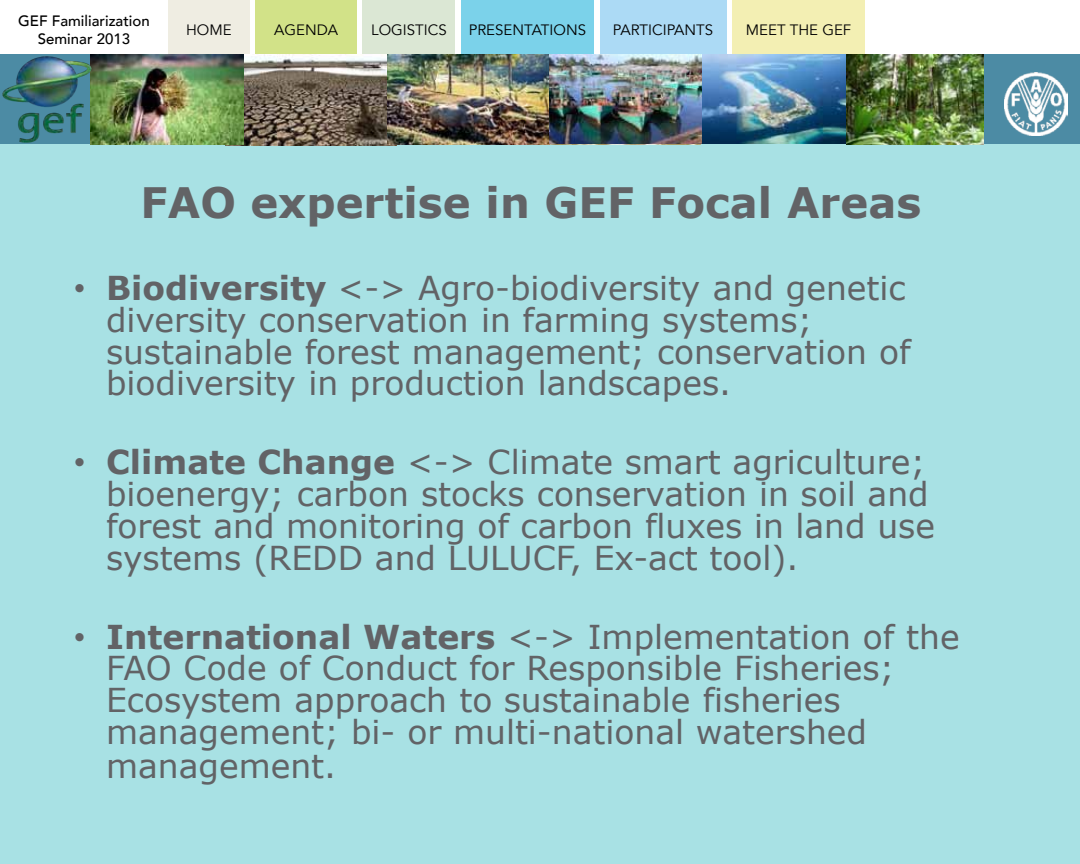
<style>
.page{position:relative;width:1080px;height:864px;background:#fff}
.page>*{position:absolute;margin:0;border:0;box-sizing:border-box;transform-origin:0 0}
.t1{font:700 42px "Verdana";color:#626366}
.t2{font:33px/31.7px "Verdana";color:#626366}
.t3{font:15px "Avenir";color:#000}
.t4{font:500 15px/18px "Avenir";color:#000;text-align:center}
.s1{font-family:"Arial"}
.s2{font-weight:700}
</style>
<div class="page">
<div style="left:168px;top:0;width:82px;height:54px;background:#efede2"></div>
<div style="left:600px;top:0;width:126px;height:54px;background:#acdaf5"></div>
<div style="left:363px;top:0;width:92px;height:54px;background:#dbe7d4"></div>
<div style="left:732px;top:0;width:133px;height:54px;background:#f3efb3"></div>
<div style="left:256px;top:0;width:101px;height:54px;background:#d2e288"></div>
<div style="left:461px;top:0;width:133px;height:54px;background:#7bd2ea"></div>
<div style="left:0;top:54px;width:1080px;height:810px;background:#a8e1e4"></div>
<div style="left:0;top:54px;width:1080px;height:90px;background:#4c8ba4"></div>
<img style="left:225px;top:54px;width:171px;height:92px">
<img style="left:387px;top:54px;width:459px;height:90px">
<img style="left:1005px;top:72px;width:62px;height:63px">
<img style="left:93px;top:54px;width:150px;height:90px">
<img style="left:2px;top:54px;width:91px;height:90px">
<img style="left:846px;top:54px;width:137px;height:90px">
<p class="t4" style="left:18px;top:10px;width:133px">GEF Familiarization<br>Seminar 2013</p>
<p class="t3" style="left:186px;top:20px;width:47px">HOME</p>
<p class="t3" style="left:274px;top:20px;width:65px">AGENDA</p>
<p class="t3" style="left:371px;top:20px;width:77px">LOGISTICS</p>
<p class="t3" style="left:469px;top:20px;width:119px">PRESENTATIONS</p>
<p class="t3" style="left:613px;top:20px;width:102px">PARTICIPANTS</p>
<p class="t3" style="left:746px;top:20px;width:107px">MEET THE GEF</p>
<p class="t1" style="left:140px;top:173px;width:782px">FAO expertise in GEF Focal Areas</p>
<p class="t2" style="left:106px;top:272px;width:806px;text-indent:-32px"><span class="s1">•</span> <span class="s2">Biodiversity</span> &lt;-&gt; Agro-biodiversity and genetic diversity conservation in farming systems; sustainable forest management; conservation of biodiversity in production landscapes.</p>
<p class="t2" style="left:106px;top:446px;width:830px;text-indent:-32px"><span class="s1">•</span> <span class="s2">Climate Change</span> &lt;-&gt; Climate smart agriculture; bioenergy; carbon stocks conservation in soil and forest and monitoring of carbon fluxes in land use systems (REDD and LULUCF, Ex-act tool).</p>
<p class="t2" style="left:106px;top:620px;width:855px;line-height:32.2px;text-indent:-32px"><span class="s1">•</span> <span class="s2">International Waters</span> &lt;-&gt; Implementation of the FAO Code of Conduct for Responsible Fisheries; Ecosystem approach to sustainable fisheries management; bi- or multi-national watershed management.</p>
</div>
